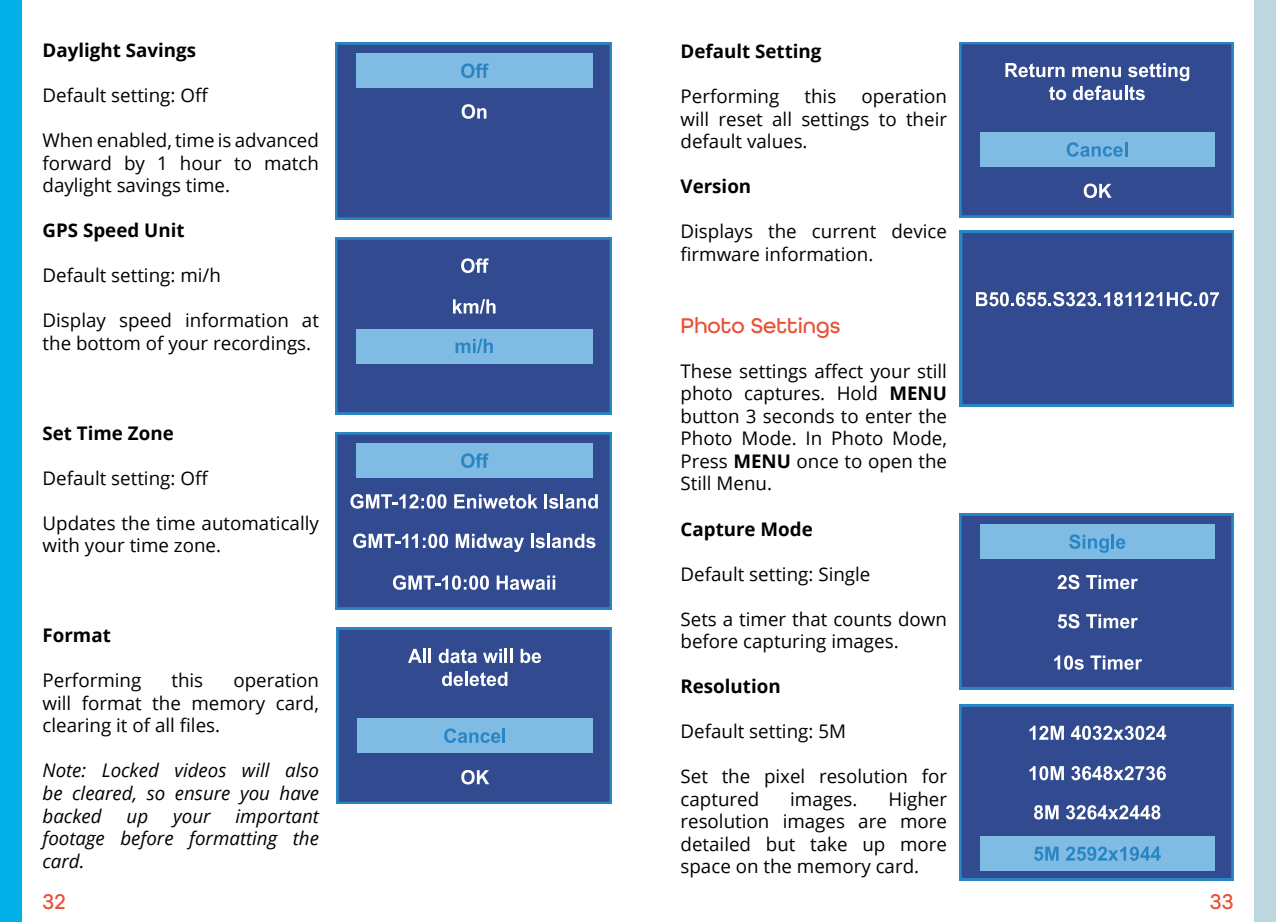
<style>
.page{position:relative;width:1276px;height:922px;background:#fff}
.page>*{position:absolute;margin:0;border:0;box-sizing:border-box;transform-origin:0 0}
.t1{font:500 22.5px "All Round Gothic W03";color:#e85236}
.t2{font:18.75px/22.5px "Open Sans";color:#000;text-align:justify}
.t3{font:italic 18.75px/22.5px "Open Sans";color:#000;text-align:justify}
.t4{font:700 18.75px "Open Sans";color:#000}
.s1{font-weight:700}
</style>
<div class="page">
<div style="left:0;top:0;width:21px;height:921px;background:#00b0e6"></div>
<div style="left:1254px;top:0;width:22px;height:921px;background:#bcd7dd"></div>
<div style="left:335px;top:43px;width:277px;height:176px;background:#324b90"></div>
<div style="left:356px;top:53px;width:237px;height:35px;background:#7fbbe2"></div>
<svg style="left:462px;top:104px;width:24px;height:15px"></svg>
<svg style="left:461px;top:63px;width:28px;height:15px"></svg>
<div style="left:336px;top:627px;width:276px;height:176px;background:#324b90"></div>
<div style="left:357px;top:718px;width:236px;height:35px;background:#7fbbe2"></div>
<svg style="left:442px;top:671px;width:21px;height:15px"></svg>
<hr style="left:465px;top:671px;width:3px;height:14px;background:#fff">
<svg style="left:469px;top:671px;width:38px;height:15px"></svg>
<svg style="left:408px;top:648px;width:14px;height:14px"></svg>
<hr style="left:423px;top:648px;width:3px;height:14px;background:#fff">
<svg style="left:429px;top:648px;width:2px;height:14px"></svg>
<svg style="left:439px;top:648px;width:38px;height:15px"></svg>
<svg style="left:483px;top:648px;width:29px;height:14px"></svg>
<svg style="left:520px;top:648px;width:21px;height:15px"></svg>
<svg style="left:444px;top:728px;width:56px;height:14px"></svg>
<hr style="left:502px;top:728px;width:3px;height:14px;background:#2a86c3">
<svg style="left:461px;top:769px;width:28px;height:15px"></svg>
<div style="left:335px;top:237px;width:277px;height:177px;background:#324b90"></div>
<div style="left:356px;top:328px;width:237px;height:35px;background:#7fbbe2"></div>
<svg style="left:453px;top:299px;width:42px;height:14px"></svg>
<svg style="left:461px;top:258px;width:28px;height:15px"></svg>
<svg style="left:455px;top:338px;width:38px;height:15px"></svg>
<svg style="left:335px;top:432px;width:277px;height:177px;background:#325094"></svg>
<div style="left:356px;top:442px;width:237px;height:35px;background:#7fbbe2"></div>
<svg style="left:350px;top:494px;width:96px;height:14px"></svg>
<svg style="left:454px;top:494px;width:83px;height:14px"></svg>
<hr style="left:544px;top:494px;width:3px;height:14px;background:#fff">
<svg style="left:549px;top:498px;width:9px;height:10px"></svg>
<hr style="left:560px;top:494px;width:3px;height:14px;background:#fff">
<svg style="left:565px;top:494px;width:33px;height:14px"></svg>
<svg style="left:461px;top:453px;width:28px;height:15px"></svg>
<svg style="left:353px;top:533px;width:95px;height:15px"></svg>
<svg style="left:456px;top:533px;width:68px;height:19px"></svg>
<hr style="left:531px;top:533px;width:3px;height:14px;background:#fff">
<svg style="left:535px;top:537px;width:10px;height:11px"></svg>
<hr style="left:547px;top:533px;width:3px;height:14px;background:#fff">
<svg style="left:552px;top:533px;width:43px;height:15px"></svg>
<svg style="left:393px;top:575px;width:96px;height:14px"></svg>
<svg style="left:497px;top:575px;width:58px;height:14px"></svg>
<div style="left:959px;top:42px;width:274px;height:175px;background:#324b90"></div>
<div style="left:980px;top:132px;width:234px;height:35px;background:#7fbbe2"></div>
<svg style="left:1049px;top:86px;width:17px;height:14px"></svg>
<svg style="left:1073px;top:86px;width:49px;height:14px"></svg>
<hr style="left:1124px;top:86px;width:3px;height:14px;background:#fff">
<svg style="left:1005px;top:63px;width:59px;height:14px"></svg>
<svg style="left:1072px;top:67px;width:49px;height:10px"></svg>
<svg style="left:1128px;top:63px;width:61px;height:37px;background:#5e72a8"></svg>
<svg style="left:1066px;top:142px;width:56px;height:15px"></svg>
<hr style="left:1124px;top:142px;width:3px;height:14px;background:#2a86c3">
<svg style="left:1083px;top:183px;width:28px;height:15px"></svg>
<div style="left:959px;top:231px;width:274px;height:175px;background:#324b90"></div>
<svg style="left:976px;top:292px;width:243px;height:14px"></svg>
<svg style="left:959px;top:704px;width:274px;height:175px;background:#324f93"></svg>
<div style="left:980px;top:836px;width:234px;height:34px;background:#7fbbe2"></div>
<svg style="left:1029px;top:765px;width:35px;height:15px"></svg>
<svg style="left:1071px;top:765px;width:95px;height:15px"></svg>
<svg style="left:1029px;top:725px;width:35px;height:14px"></svg>
<svg style="left:1071px;top:725px;width:95px;height:14px"></svg>
<svg style="left:1034px;top:805px;width:24px;height:14px"></svg>
<svg style="left:1066px;top:805px;width:94px;height:14px"></svg>
<svg style="left:1034px;top:846px;width:24px;height:14px"></svg>
<svg style="left:1066px;top:846px;width:94px;height:14px"></svg>
<svg style="left:959px;top:513px;width:274px;height:176px;background:#324f93"></svg>
<div style="left:980px;top:524px;width:234px;height:34px;background:#7fbbe2"></div>
<svg style="left:1057px;top:574px;width:22px;height:15px"></svg>
<svg style="left:1086px;top:575px;width:51px;height:14px"></svg>
<svg style="left:1069px;top:534px;width:39px;height:18px"></svg>
<hr style="left:1111px;top:534px;width:3px;height:14px;background:#2a86c3">
<svg style="left:1116px;top:538px;width:9px;height:10px"></svg>
<svg style="left:1057px;top:613px;width:22px;height:15px"></svg>
<svg style="left:1086px;top:614px;width:51px;height:14px"></svg>
<svg style="left:1054px;top:655px;width:29px;height:14px"></svg>
<svg style="left:1090px;top:655px;width:52px;height:14px"></svg>
<p class="t4" style="left:43px;top:37px;width:155px">Daylight Savings</p>
<p class="t2" style="left:43px;top:83px;width:167px">Default setting: Off</p>
<p class="t2" style="left:43px;top:128px;width:278px">When enabled, time is advanced forward by 1 hour to match daylight savings time.</p>
<p class="t4" style="left:43px;top:217px;width:144px">GPS Speed Unit</p>
<p class="t2" style="left:43px;top:263px;width:180px">Default setting: mi/h</p>
<p class="t2" style="left:43px;top:308px;width:278px">Display speed information at the bottom of your recordings.</p>
<p class="t4" style="left:43px;top:419px;width:133px">Set Time Zone</p>
<p class="t2" style="left:43px;top:466px;width:167px">Default setting: Off</p>
<p class="t2" style="left:43px;top:511px;width:278px">Updates the time automatically with your time zone.</p>
<p class="t4" style="left:43px;top:622px;width:70px">Format</p>
<p class="t2" style="left:43px;top:668px;width:100px">Performing</p>
<p class="t2" style="left:171px;top:668px;width:33px">this</p>
<p class="t2" style="left:43px;top:668px;width:278px;text-indent:191px">operation will format the memory card, clearing it of all files.</p>
<p class="t3" style="left:43px;top:758px;width:278px">Note: Locked videos will also be cleared, so ensure you have backed</p>
<p class="t3" style="left:43px;top:803px;width:278px;text-indent:193px">important footage before formatting the card.</p>
<p class="t3" style="left:127px;top:803px;width:23px">up</p>
<p class="t3" style="left:173px;top:803px;width:39px">your</p>
<p class="t4" style="left:680px;top:38px;width:142px">Default Setting</p>
<p class="t2" style="left:680px;top:85px;width:100px">Performing</p>
<p class="t2" style="left:804px;top:85px;width:33px">this</p>
<p class="t2" style="left:680px;top:85px;width:268px;text-indent:181px">operation will reset all settings to their default values.</p>
<p class="t4" style="left:680px;top:173px;width:72px">Version</p>
<p class="t2" style="left:680px;top:220px;width:268px">Displays the current device firmware information.</p>
<p class="t1" style="left:680px;top:312px;width:161px">Photo Settings</p>
<p class="t2" style="left:680px;top:359px;width:268px">These settings affect your still photo captures. Hold <span class="s1">MENU </span>button 3 seconds to enter the Photo Mode. In Photo Mode, Press <span class="s1">MENU</span> once to open the Still Menu.</p>
<p class="t4" style="left:680px;top:515px;width:134px">Capture Mode</p>
<p class="t2" style="left:680px;top:562px;width:191px">Default setting: Single</p>
<p class="t2" style="left:680px;top:607px;width:268px">Sets a timer that counts down before capturing images.</p>
<p class="t4" style="left:680px;top:673px;width:102px">Resolution</p>
<p class="t2" style="left:680px;top:719px;width:167px">Default setting: 5M</p>
<p class="t2" style="left:680px;top:764px;width:268px">Set the pixel resolution for captured</p>
<p class="t2" style="left:680px;top:787px;width:268px;text-indent:208px">Higher resolution images are more detailed but take up more space on the memory card.</p>
<p class="t2" style="left:790px;top:787px;width:69px">images.</p>
<p class="t1" style="left:43px;top:888px;width:25px">32</p>
<p class="t1" style="left:1210px;top:888px;width:25px">33</p>
</div>
